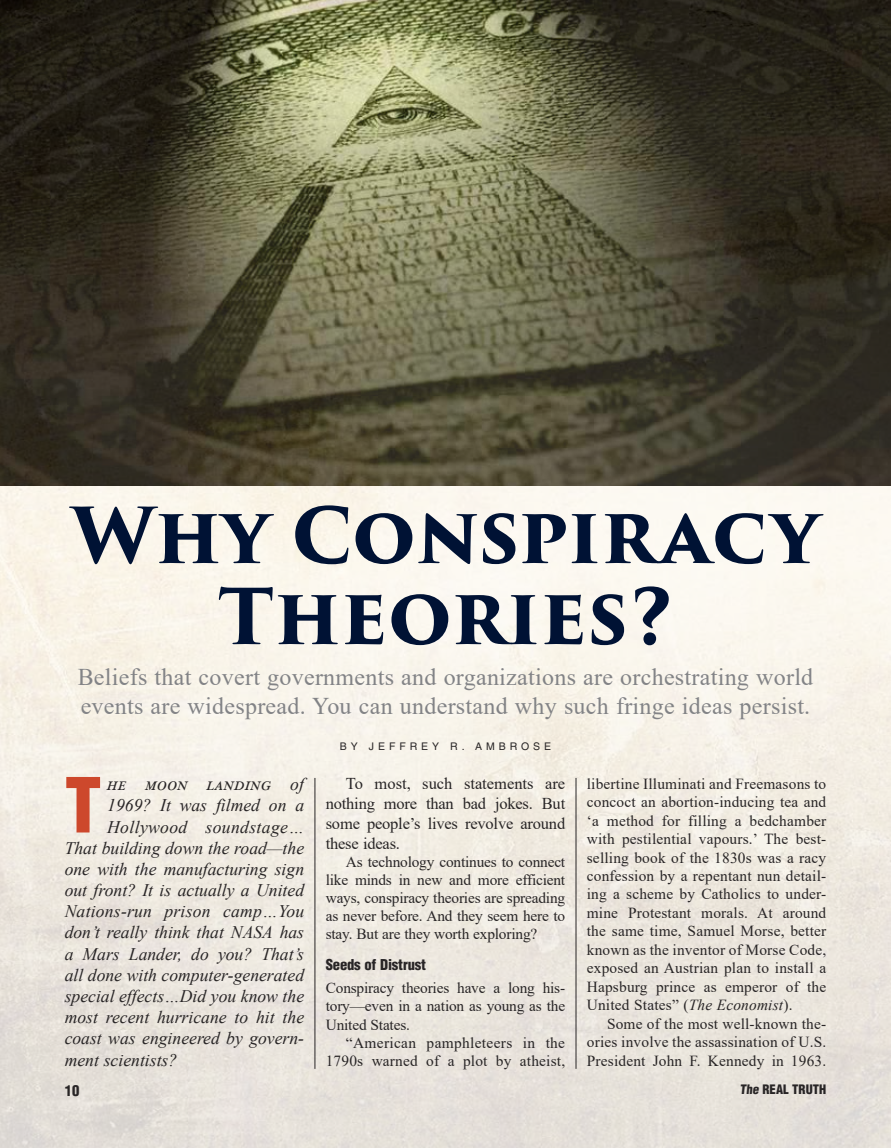
<style>
.page{position:relative;width:891px;height:1148px;background:#fff}
.page>*{position:absolute;margin:0;border:0;box-sizing:border-box;transform-origin:0 0}
.t1{font:700 75px/81px "Trajan Pro 3";color:#001234;text-align:center}
.t2{font:900 condensed 73.95px "Helvetica";color:#cd482c}
.t3{font:24px/28.8px "Times New Roman";letter-spacing:.01em;color:#828386}
.t4{font:italic 17.7px "Times New Roman";color:#282526}
.t5{font:italic 17.7px "Times New Roman";letter-spacing:.02em;color:#282526}
.t6{font:16.5px/19.8px "Times New Roman";letter-spacing:-.01em;color:#282526;text-align:justify}
.t7{font:15.3px/18.5px "Times New Roman";letter-spacing:.01em;color:#282526;text-align:justify}
.t8{font:900 condensed 14.7px "Helvetica";letter-spacing:-.01em;color:#282526}
.t9{font:900 condensed 12.75px "Helvetica";color:#282526}
.t10{font:10.5px "Helvetica";letter-spacing:.375em;color:#282526}
.s1{font-style:italic}
</style>
<div class="page">
<img style="left:0;top:0;width:891px;height:1148px">
<hr style="left:315px;top:778px;width:1px;height:290px;background:#282526">
<hr style="left:576px;top:778px;width:1px;height:290px;background:#282526">
<h1 class="t1" style="left:71px;top:497px;width:750px">Why Conspiracy<br>Theories?</h1>
<h3 class="t3" style="left:78px;top:661px;width:737px">Beliefs that covert governments and organizations are orchestrating world events are widespread. You can understand why such fringe ideas persist.</h3>
<h2 class="t2" style="left:65px;top:758px;width:39px">T</h2>
<p class="t5" style="left:107px;top:772px;width:198px">he moon landing of</p>
<p class="t4" style="left:107px;top:793px;width:198px">1969? It was filmed on a</p>
<p class="t5" style="left:107px;top:814px;width:198px">Hollywood soundstage…</p>
<p class="t4" style="left:65px;top:835px;width:241px">That building down the road—the</p>
<p class="t4" style="left:65px;top:856px;width:241px">one with the manufacturing sign</p>
<p class="t4" style="left:65px;top:878px;width:241px">out front? It is actually a United</p>
<p class="t4" style="left:65px;top:899px;width:241px">Nations-run prison camp…You</p>
<p class="t4" style="left:65px;top:920px;width:241px">don’t really think that NASA has</p>
<p class="t4" style="left:65px;top:941px;width:241px">a Mars Lander, do you? That’s</p>
<p class="t4" style="left:65px;top:962px;width:241px">all done with computer-generated</p>
<p class="t4" style="left:65px;top:984px;width:241px">special effects…Did you know the</p>
<p class="t4" style="left:65px;top:1005px;width:241px">most recent hurricane to hit the</p>
<p class="t4" style="left:65px;top:1026px;width:241px">coast was engineered by govern-</p>
<p class="t4" style="left:65px;top:1047px;width:114px">ment scientists?</p>
<p class="t10" style="left:340px;top:740px;width:213px">BY JEFFREY R. AMBROSE</p>
<p class="t6" style="left:326px;top:773px;width:241px;text-indent:20px">To most, such statements are nothing more than bad jokes. But some people’s lives revolve around these ideas.</p>
<p class="t7" style="left:326px;top:852px;width:241px;line-height:18px;text-indent:20px">As technology continues to connect like minds in new and more efficient ways, conspiracy theories are spreading as never before. And they seem here to stay. But are they worth exploring?</p>
<p class="t8" style="left:326px;top:954px;width:102px">Seeds of Distrust</p>
<p class="t7" style="left:326px;top:978px;width:241px;line-height:18px">Conspiracy theories have a long his&shy;tory—even in a nation as young as the United States.</p>
<p class="t7" style="left:326px;top:1033px;width:241px;line-height:18px;text-align:right">“American pamphleteers in the<br>1790s warned of a plot by atheist,</p>
<p class="t7" style="left:587px;top:773px;width:241px">libertine Illuminati and Freemasons to concoct an abortion-inducing tea and ‘a method for filling a bedchamber with pestilential vapours.’ The best&shy;selling book of the 1830s was a racy confession by a repentant nun detail&shy;ing a scheme by Catholics to under&shy;mine Protestant morals. At around the same time, Samuel Morse, better known as the inventor of Morse Code, exposed an Austrian plan to install a Hapsburg prince as emperor of the United States” (<span class="s1">The Economist</span>).</p>
<p class="t7" style="left:587px;top:1014px;width:241px;text-indent:20px">Some of the most well-known the&shy;ories involve the assassination of U.S.<br>President John F. Kennedy in 1963.</p>
<p class="t8" style="left:65px;top:1080px;width:16px">10</p>
<p class="t9" style="left:740px;top:1081px;width:88px">The REAL TRUTH</p>
</div>
